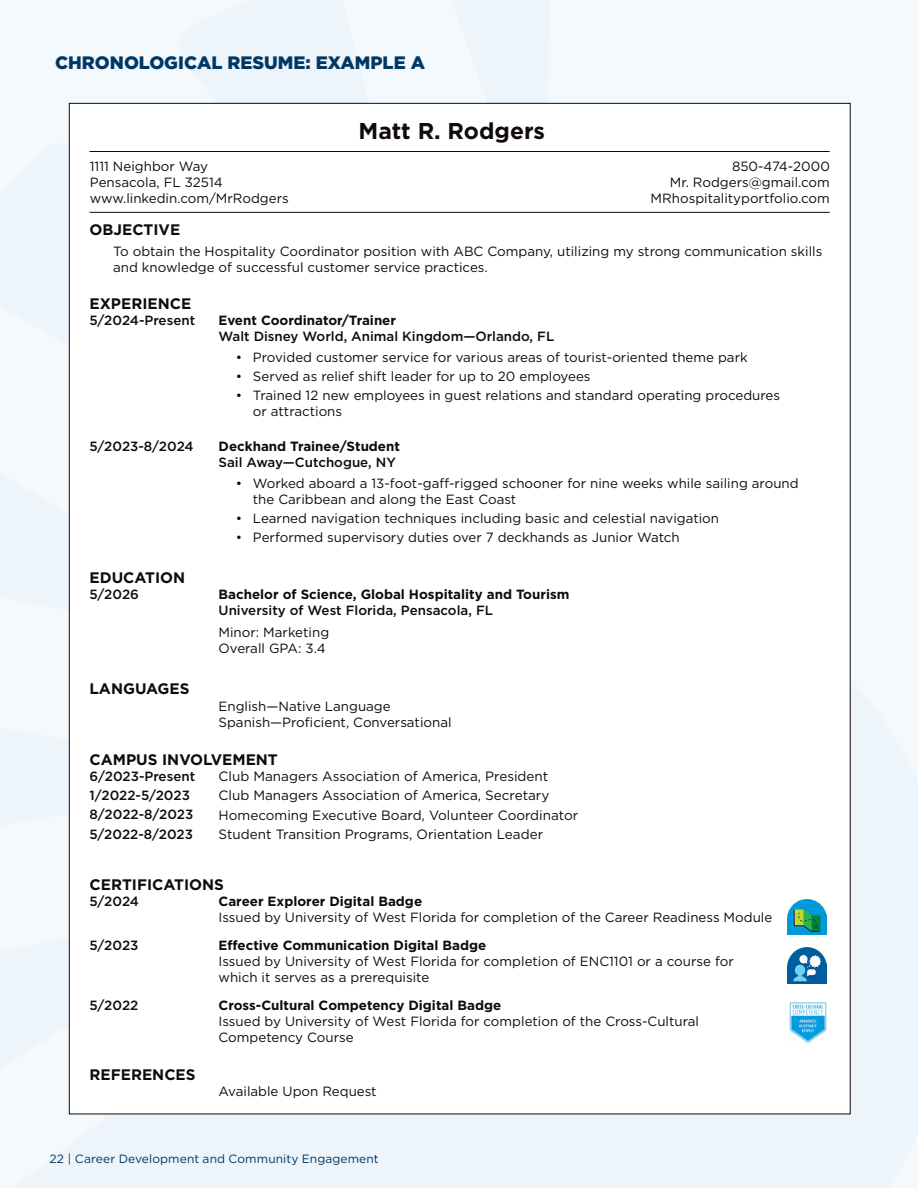
<style>
.page{position:relative;width:918px;height:1188px;background:#f4f9fd}
.page>*{position:absolute;margin:0;border:0;box-sizing:border-box;transform-origin:0 0}
.Header_Midnight{font:700 22.95px "Gotham";color:#110a0c}
.Header_Midnight-2{font:900 18px "Gotham";color:#003865}
.Paragraph{font:700 15.3px "Gotham";color:#110a0c}
.Paragraph-2{font:13.5px "Gotham";color:#110a0c}
.Header_Midnight-3{font:13.35px/16px "Gotham";color:#110a0c}
.Paragraph-3{font:13.35px/16px "Gotham";color:#110a0c}
.Paragraph-4{font:500 13.35px/16px "Gotham";color:#110a0c}
.Paragraph-5{font:700 13.35px/16px "Gotham";color:#110a0c}
.t1{font:12px "Gotham";letter-spacing:.01em;color:#003865}
.s1{font-weight:700}
.s2{font-weight:500}
</style>
<div class="page">
<svg style="left:434px;top:102px;width:116px;height:1px"></svg>
<div style="left:69px;top:103px;width:782px;height:1011px;background:#fff;border:1px solid #110a0c"></div>
<hr style="left:90px;top:151px;width:740px;height:1px;background:#110a0c">
<hr style="left:90px;top:212px;width:740px;height:1px;background:#110a0c">
<img style="left:789px;top:1002px;width:37px;height:40px">
<img style="left:787px;top:899px;width:40px;height:36px">
<img style="left:787px;top:948px;width:40px;height:36px">
<p class="Header_Midnight-2" style="left:55px;top:50px;width:371px">CHRONOLOGICAL RESUME: EXAMPLE A</p>
<p class="Header_Midnight" style="left:359px;top:116px;width:188px">Matt R. Rodgers</p>
<p class="Header_Midnight-3" style="left:90px;top:158px;width:200px">1111 Neighbor Way<br>Pensacola, FL 32514 www.linkedin.com/MrRodgers</p>
<p class="Header_Midnight-3" style="left:651px;top:158px;width:181px;text-align:right">850-474-2000<br>Mr. Rodgers@gmail.com<br>MRhospitalityportfolio.com</p>
<p class="Paragraph" style="left:90px;top:220px;width:92px">OBJECTIVE</p>
<p class="Header_Midnight-3" style="left:113px;top:243px;width:711px">To obtain the Hospitality Coordinator position with ABC Company, utilizing my strong communication skills and knowledge of successful customer service practices.</p>
<p class="Paragraph-4" style="left:219px;top:312px;width:337px"><span class="s1">Event Coordinator/Trainer<br></span>Walt Disney World, Animal Kingdom—Orlando, FL</p>
<p class="Header_Midnight-3" style="left:236px;top:349px;width:514px">• Provided customer service for various areas of tourist-oriented theme park</p>
<p class="Header_Midnight-3" style="left:236px;top:368px;width:356px">• Served as relief shift leader for up to 20 employees</p>
<p class="Header_Midnight-3" style="left:253px;top:387px;width:529px;text-indent:-17px">• Trained 12 new employees in guest relations and standard operating procedures or attractions</p>
<p class="Paragraph" style="left:90px;top:293px;width:103px">EXPERIENCE</p>
<p class="Paragraph-4" style="left:90px;top:312px;width:107px">5/2024-Present</p>
<p class="Paragraph-4" style="left:90px;top:438px;width:106px">5/2023-8/2024</p>
<p class="Paragraph" style="left:90px;top:568px;width:97px">EDUCATION</p>
<p class="Paragraph-4" style="left:90px;top:586px;width:51px">5/2026</p>
<p class="Paragraph" style="left:90px;top:679px;width:101px">LANGUAGES</p>
<p class="Paragraph-5" style="left:219px;top:438px;width:183px">Deckhand Trainee/Student<br><span class="s2">Sail Away—Cutchogue, NY</span></p>
<p class="Header_Midnight-3" style="left:253px;top:475px;width:547px;text-indent:-17px">• Worked aboard a 13-foot-gaff-rigged schooner for nine weeks while sailing around the Caribbean and along the East Coast</p>
<p class="Header_Midnight-3" style="left:236px;top:510px;width:485px">• Learned navigation techniques including basic and celestial navigation</p>
<p class="Header_Midnight-3" style="left:236px;top:529px;width:446px">• Performed supervisory duties over 7 deckhands as Junior Watch</p>
<p class="Paragraph-5" style="left:219px;top:587px;width:352px">Bachelor of Science, Global Hospitality and Tourism<br><span class="s2">University of West Florida, Pensacola, FL</span></p>
<p class="Paragraph-3" style="left:219px;top:624px;width:112px">Minor: Marketing<br>Overall GPA: 3.4</p>
<p class="Paragraph-3" style="left:219px;top:698px;width:235px">English—Native Language<br>Spanish—Proficient, Conversational</p>
<p class="Paragraph" style="left:90px;top:749px;width:190px">CAMPUS INVOLVEMENT</p>
<p class="Paragraph-4" style="left:90px;top:768px;width:107px">6/2023-Present</p>
<p class="Paragraph-4" style="left:90px;top:787px;width:102px">1/2022-5/2023</p>
<p class="Paragraph-4" style="left:90px;top:807px;width:105px">8/2022-8/2023</p>
<p class="Paragraph-4" style="left:90px;top:826px;width:105px">5/2022-8/2023</p>
<p class="Paragraph-2" style="left:219px;top:767px;width:331px">Club Managers Association of America, President</p>
<p class="Paragraph-2" style="left:219px;top:787px;width:332px">Club Managers Association of America, Secretary</p>
<p class="Paragraph-2" style="left:219px;top:806px;width:361px">Homecoming Executive Board, Volunteer Coordinator</p>
<p class="Paragraph-2" style="left:219px;top:826px;width:326px">Student Transition Programs, Orientation Leader</p>
<p class="Paragraph" style="left:90px;top:874px;width:136px">CERTIFICATIONS</p>
<p class="Paragraph-4" style="left:90px;top:893px;width:51px">5/2024</p>
<p class="Paragraph-3" style="left:219px;top:937px;width:517px"><span class="s1">Effective Communication Digital Badge<br></span>Issued by University of West Florida for completion of ENC1101 or a course for which it serves as a prerequisite</p>
<p class="Paragraph-3" style="left:219px;top:893px;width:555px"><span class="s1">Career Explorer Digital Badge<br></span>Issued by University of West Florida for completion of the Career Readiness Module</p>
<p class="Paragraph-4" style="left:90px;top:937px;width:50px">5/2023</p>
<p class="Paragraph-4" style="left:90px;top:997px;width:50px">5/2022</p>
<p class="Paragraph" style="left:90px;top:1065px;width:108px">REFERENCES</p>
<p class="Paragraph-3" style="left:219px;top:997px;width:482px"><span class="s1">Cross-Cultural Competency Digital Badge<br></span>Issued by University of West Florida for completion of the Cross-Cultural<br>Competency Course</p>
<p class="Paragraph-3" style="left:219px;top:1083px;width:160px">Available Upon Request</p>
<p class="t1" style="left:49px;top:1151px;width:331px">22 | Career Development and Community Engagement</p>
</div>
